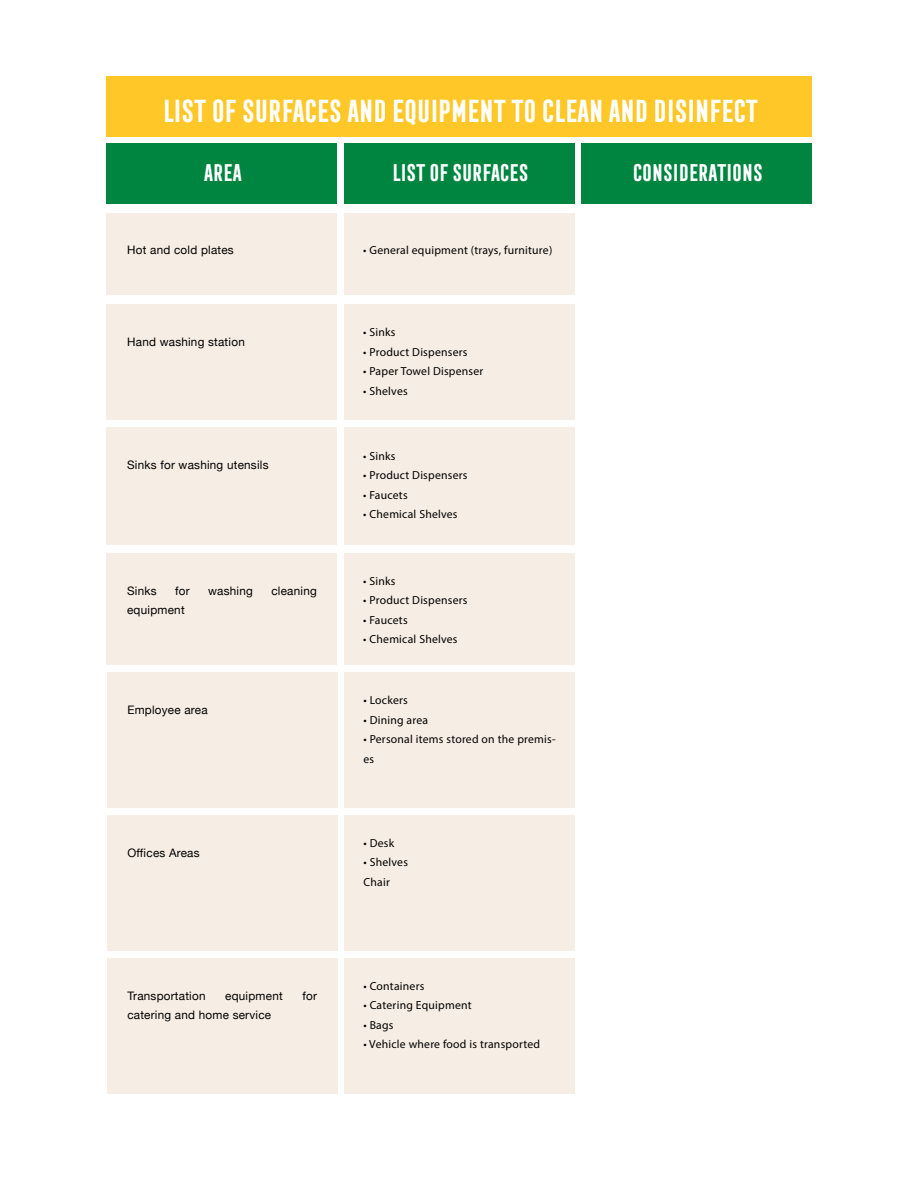
<style>
.page{position:relative;width:900px;height:1200px;background:#fff}
.page>*{position:absolute;margin:0;border:0;box-sizing:border-box;transform-origin:0 0}
.t1{font:700 29.25px "Frontage Condensed";letter-spacing:-.12em;color:#fff}
.t2{font:700 22.2px "Frontage Condensed";letter-spacing:-.12em;color:#fff}
.t3{font:11.7px/19.5px "Myriad Pro";letter-spacing:.02em;color:#000}
.t4{font:11.7px "Helvetica Neue";letter-spacing:.02em;color:#000}
</style>
<div class="page">
<div style="left:106px;top:76px;width:706px;height:61px;background:#ffc828"></div>
<div style="left:107px;top:143px;width:230px;height:60px;background:#008541"></div>
<div style="left:344px;top:143px;width:231px;height:60px;background:#008541"></div>
<div style="left:581px;top:143px;width:231px;height:60px;background:#008541"></div>
<div style="left:107px;top:213px;width:230px;height:81px;background:#f6ede4"></div>
<div style="left:344px;top:213px;width:231px;height:81px;background:#f6ede4"></div>
<div style="left:107px;top:304px;width:230px;height:116px;background:#f6ede4"></div>
<div style="left:344px;top:304px;width:231px;height:116px;background:#f6ede4"></div>
<div style="left:107px;top:428px;width:230px;height:117px;background:#f6ede4"></div>
<div style="left:344px;top:428px;width:231px;height:117px;background:#f6ede4"></div>
<div style="left:107px;top:672px;width:231px;height:136px;background:#f6ede4"></div>
<div style="left:344px;top:672px;width:231px;height:136px;background:#f6ede4"></div>
<div style="left:107px;top:815px;width:231px;height:135px;background:#f6ede4"></div>
<div style="left:344px;top:815px;width:231px;height:135px;background:#f6ede4"></div>
<div style="left:107px;top:958px;width:231px;height:135px;background:#f6ede4"></div>
<div style="left:344px;top:958px;width:231px;height:135px;background:#f6ede4"></div>
<div style="left:107px;top:553px;width:230px;height:112px;background:#f6ede4"></div>
<div style="left:344px;top:553px;width:231px;height:112px;background:#f6ede4"></div>
<h1 class="t1" style="left:161px;top:94px;width:600px">LIST OF SURFACES AND EQUIPMENT TO CLEAN AND DISINFECT</h1>
<h2 class="t2" style="left:202px;top:160px;width:42px">AREA</h2>
<h2 class="t2" style="left:390px;top:160px;width:140px">LIST OF SURFACES</h2>
<h2 class="t2" style="left:631px;top:160px;width:134px">CONSIDERATIONS</h2>
<p class="t4" style="left:127px;top:242px;width:108px">Hot and cold plates</p>
<p class="t3" style="left:363px;top:241px;width:191px">• General equipment (trays, furniture)</p>
<p class="t4" style="left:127px;top:333px;width:119px">Hand washing station</p>
<p class="t4" style="left:127px;top:457px;width:143px">Sinks for washing utensils</p>
<p class="t4" style="left:127px;top:582px;width:31px">Sinks</p>
<p class="t4" style="left:175px;top:582px;width:16px">for</p>
<p class="t4" style="left:208px;top:582px;width:46px">washing</p>
<p class="t4" style="left:271px;top:582px;width:47px">cleaning</p>
<p class="t4" style="left:127px;top:601px;width:59px">equipment</p>
<p class="t4" style="left:127px;top:701px;width:82px">Employee area</p>
<p class="t4" style="left:127px;top:844px;width:74px">Offices Areas</p>
<p class="t4" style="left:127px;top:987px;width:80px">Transportation</p>
<p class="t4" style="left:225px;top:987px;width:59px">equipment</p>
<p class="t4" style="left:302px;top:987px;width:16px">for</p>
<p class="t4" style="left:127px;top:1006px;width:145px">catering and home service</p>
<p class="t3" style="left:363px;top:322px;width:34px">• Sinks</p>
<p class="t3" style="left:363px;top:342px;width:106px">• Product Dispensers</p>
<p class="t3" style="left:363px;top:361px;width:122px">• Paper Towel Dispenser</p>
<p class="t3" style="left:363px;top:381px;width:46px">• Shelves</p>
<p class="t3" style="left:363px;top:446px;width:34px">• Sinks</p>
<p class="t3" style="left:363px;top:465px;width:106px">• Product Dispensers</p>
<p class="t3" style="left:363px;top:485px;width:46px">• Faucets</p>
<p class="t3" style="left:363px;top:504px;width:96px">• Chemical Shelves</p>
<p class="t3" style="left:363px;top:571px;width:34px">• Sinks</p>
<p class="t3" style="left:363px;top:590px;width:106px">• Product Dispensers</p>
<p class="t3" style="left:363px;top:610px;width:46px">• Faucets</p>
<p class="t3" style="left:363px;top:629px;width:96px">• Chemical Shelves</p>
<p class="t3" style="left:363px;top:690px;width:46px">• Lockers</p>
<p class="t3" style="left:363px;top:710px;width:66px">• Dining area</p>
<p class="t3" style="left:363px;top:729px;width:194px">• Personal items stored on the premis&shy;es</p>
<p class="t3" style="left:363px;top:833px;width:32px">• Desk</p>
<p class="t3" style="left:363px;top:853px;width:46px">• Shelves<br>Chair</p>
<p class="t3" style="left:363px;top:976px;width:62px">• Containers</p>
<p class="t3" style="left:363px;top:995px;width:110px">• Catering Equipment</p>
<p class="t3" style="left:363px;top:1015px;width:32px">• Bags</p>
<p class="t3" style="left:363px;top:1034px;width:178px">• Vehicle where food is transported</p>
</div>
